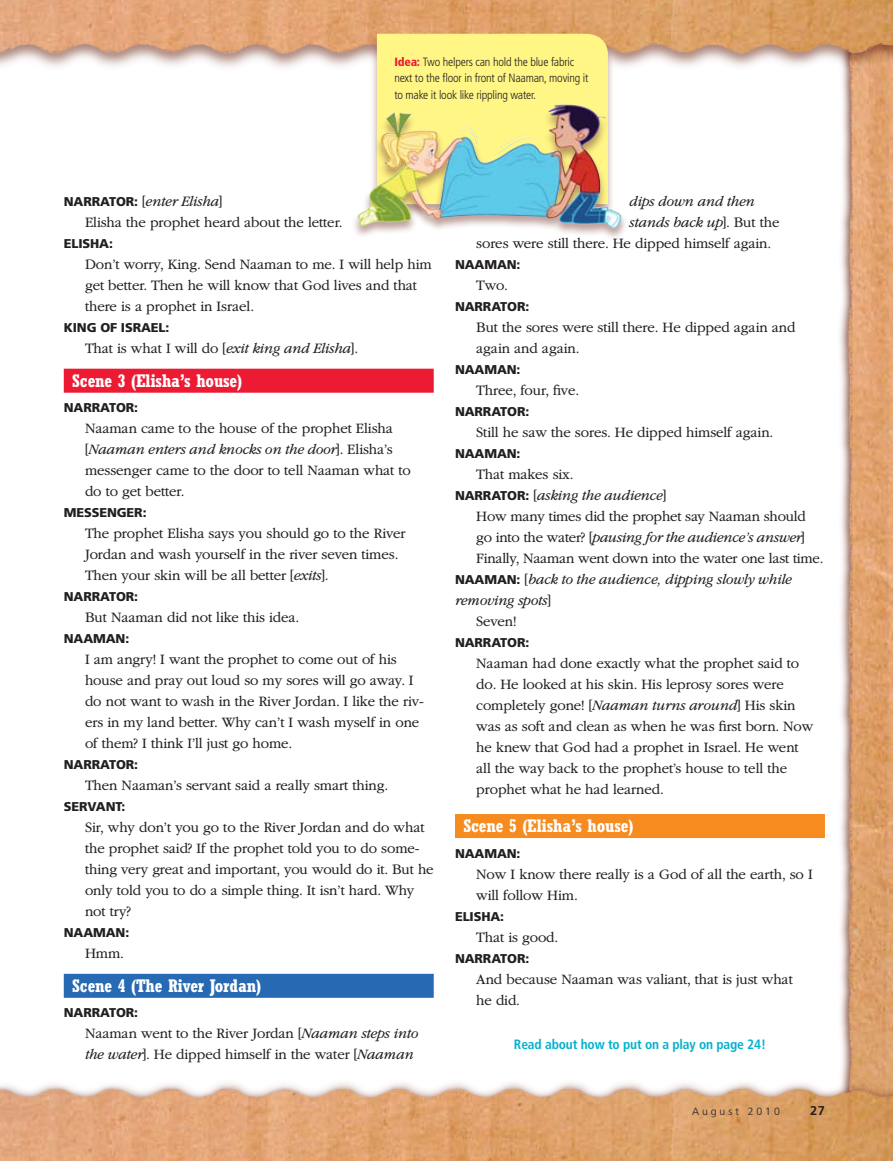
<style>
.page{position:relative;width:893px;height:1161px;background:#fff}
.page>*{position:absolute;margin:0;border:0;box-sizing:border-box;transform-origin:0 0}
.t1{font:700 condensed 18px "Rockwelllds Lat";letter-spacing:-.01em;color:#fff}
.t2{font:300 15px/21px "Garamondlds Lat Plus";letter-spacing:-.01em;color:#231f20}
.t3{font:italic 300 15px "Garamondlds Lat Plus";letter-spacing:-.01em;color:#231f20}
.t4{font:700 condensed 13.5px "Frutigerlds Dsp";letter-spacing:-.01em;color:#00b1cd}
.t5{font:900 12.75px "Frutigerlds Lat";letter-spacing:-.01em;color:#231f20}
.t6{font:700 12.75px "Frutigerlds Dsp";color:#231f20}
.t7{font:300 condensed 12px/16.5px "Frutigerlds Dsp";letter-spacing:-.015em;color:#231f20}
.t8{font:300 10.5px "Frutigerlds Dsp";letter-spacing:.28em;color:#231f20}
.s1{font-weight:900;color:#ed1a33}
.s2{font-family:"Frutigerlds Lat";font-weight:900;font-size:12.75px}
.s3{font-style:italic}
.s4{font-style:normal}
.s5{font-family:"Frutigerlds Lat";font-weight:900;font-style:normal;font-size:12.75px}
</style>
<div class="page">
<img style="left:0;top:0;width:893px;height:1161px">
<div style="left:64px;top:369px;width:370px;height:24px;background:#ed1a33"></div>
<div style="left:64px;top:974px;width:370px;height:24px;background:#2869b3"></div>
<div style="left:455px;top:814px;width:370px;height:24px;background:#f68b1f"></div>
<div style="left:369px;top:33px;width:246px;height:184px;background:#7b4137;opacity:.5"></div>
<div style="left:377px;top:34px;width:231px;height:61px;background:#fff685"></div>
<img style="left:345px;top:95px;width:289px;height:144px">
<div style="left:350px;top:105px;width:278px;height:136px;background:#7b4137;opacity:.5"></div>
<p class="t7" style="left:394px;top:54px;width:196px"><span class="s1">Idea:</span> Two helpers can hold the blue fabric next to the floor in front of Naaman, moving it to make it look like rippling water.</p>
<p class="t2" style="left:85px;top:190px;width:259px;text-indent:-21px"><span class="s2">NARRATOR:</span> [<span class="s3">enter Elisha</span>]<br>Elisha the prophet heard about the letter.</p>
<p class="t5" style="left:64px;top:234px;width:51px">ELISHA:</p>
<p class="t2" style="left:85px;top:253px;width:348px">Don’t worry, King. Send Naaman to me. I will help him get better. Then he will know that God lives and that there is a prophet in Israel.</p>
<p class="t5" style="left:64px;top:318px;width:107px">KING OF ISRAEL:</p>
<p class="t2" style="left:85px;top:337px;width:275px">That is what I will do [<span class="s3">exit king and Elisha</span>].</p>
<p class="t1" style="left:72px;top:366px;width:171px">Scene 3 (Elisha’s house)</p>
<p class="t5" style="left:64px;top:398px;width:76px">NARRATOR:</p>
<p class="t2" style="left:85px;top:417px;width:327px">Naaman came to the house of the prophet Elisha [<span class="s3">Naaman enters and knocks on the door</span>]. Elisha’s messenger came to the door to tell Naaman what to do to get better.</p>
<p class="t5" style="left:64px;top:503px;width:84px">MESSENGER:</p>
<p class="t2" style="left:85px;top:522px;width:322px">The prophet Elisha says you should go to the River<br>Jordan and wash yourself in the river seven times.<br>Then your skin will be all better [<span class="s3">exits</span>].</p>
<p class="t5" style="left:64px;top:587px;width:76px">NARRATOR:</p>
<p class="t2" style="left:85px;top:606px;width:216px">But Naaman did not like this idea.</p>
<p class="t5" style="left:64px;top:629px;width:67px">NAAMAN:</p>
<p class="t2" style="left:85px;top:648px;width:340px">I am angry! I want the prophet to come out of his house and pray out loud so my sores will go away. I do not want to wash in the River Jordan. I like the riv&shy;ers in my land better. Why can’t I wash myself in one of them? I think I’ll just go home.</p>
<p class="t5" style="left:64px;top:755px;width:76px">NARRATOR:</p>
<p class="t2" style="left:85px;top:774px;width:305px">Then Naaman’s servant said a really smart thing.</p>
<p class="t5" style="left:64px;top:797px;width:63px">SE RVANT:</p>
<p class="t2" style="left:85px;top:816px;width:350px">Sir, why don’t you go to the River Jordan and do what the prophet said? If the prophet told you to do some&shy;thing very great and important, you would do it. But he only told you to do a simple thing. It isn’t hard. Why not try?</p>
<p class="t5" style="left:64px;top:923px;width:67px">NAAMAN:</p>
<p class="t2" style="left:85px;top:942px;width:41px">Hmm.</p>
<p class="t1" style="left:72px;top:971px;width:190px">Scene 4 (The River Jordan)</p>
<p class="t5" style="left:64px;top:1003px;width:76px">NARRATOR:</p>
<p class="t2" style="left:85px;top:1022px;width:335px">Naaman went to the River Jordan [<span class="s3">Naaman steps into the water</span>]. He dipped himself in the water [<span class="s3">Naaman</span></p>
<p class="t3" style="left:629px;top:191px;width:127px">dips down and then</p>
<p class="t3" style="left:629px;top:212px;width:152px">stands back up<span class="s4">]. But the</span></p>
<p class="t2" style="left:476px;top:232px;width:297px">sores were still there. He dipped himself again.</p>
<p class="t5" style="left:455px;top:255px;width:67px">NAAMAN:</p>
<p class="t2" style="left:476px;top:274px;width:33px">Two.</p>
<p class="t5" style="left:455px;top:297px;width:76px">NARRATOR:</p>
<p class="t2" style="left:476px;top:316px;width:321px">But the sores were still there. He dipped again and again and again.</p>
<p class="t5" style="left:455px;top:360px;width:67px">NAAMAN:</p>
<p class="t2" style="left:476px;top:379px;width:105px">Three, four, five.</p>
<p class="t5" style="left:455px;top:402px;width:76px">NARRATOR:</p>
<p class="t2" style="left:476px;top:421px;width:299px">Still he saw the sores. He dipped himself again.</p>
<p class="t5" style="left:455px;top:444px;width:67px">NAAMAN:</p>
<p class="t2" style="left:476px;top:463px;width:99px">That makes six.</p>
<p class="t3" style="left:455px;top:485px;width:213px"><span class="s5">NARRATOR:</span> <span class="s4">[</span>asking the audience<span class="s4">]</span></p>
<p class="t2" style="left:476px;top:505px;width:331px">How many times did the prophet say Naaman should</p>
<p class="t3" style="left:476px;top:527px;width:330px"><span class="s4">go into the water? [</span>pausing for the audience’s answer<span class="s4">]</span></p>
<p class="t2" style="left:476px;top:547px;width:349px">Finally, Naaman went down into the water one last time.</p>
<p class="t3" style="left:455px;top:569px;width:338px"><span class="s5">NAAMAN:</span> <span class="s4">[</span>back to the audience, dipping slowly while</p>
<p class="t3" style="left:455px;top:590px;width:97px">removing spots<span class="s4">]</span></p>
<p class="t2" style="left:476px;top:610px;width:42px">Seven!</p>
<p class="t5" style="left:455px;top:633px;width:76px">NARRATOR:</p>
<p class="t2" style="left:476px;top:652px;width:339px">Naaman had done exactly what the prophet said to do. He looked at his skin. His leprosy sores were completely gone! [<span class="s3">Naaman turns around</span>] His skin was as soft and clean as when he was first born. Now he knew that God had a prophet in Israel. He went all the way back to the prophet’s house to tell the prophet what he had learned.</p>
<p class="t1" style="left:463px;top:811px;width:171px">Scene 5 (Elisha’s house)</p>
<p class="t5" style="left:455px;top:843px;width:67px">NAAMAN:</p>
<p class="t2" style="left:476px;top:862px;width:338px">Now I know there really is a God of all the earth, so I will follow Him.</p>
<p class="t5" style="left:455px;top:906px;width:51px">ELISHA:</p>
<p class="t2" style="left:476px;top:925px;width:84px">That is good.</p>
<p class="t5" style="left:455px;top:948px;width:76px">NARRATOR:</p>
<p class="t2" style="left:476px;top:967px;width:318px">And because Naaman was valiant, that is just what he did.</p>
<p class="t4" style="left:514px;top:1037px;width:254px">Read about how to put on a play on page 24!</p>
<p class="t8" style="left:692px;top:1106px;width:89px">August 2010</p>
<p class="t6" style="left:810px;top:1103px;width:16px">27</p>
</div>
